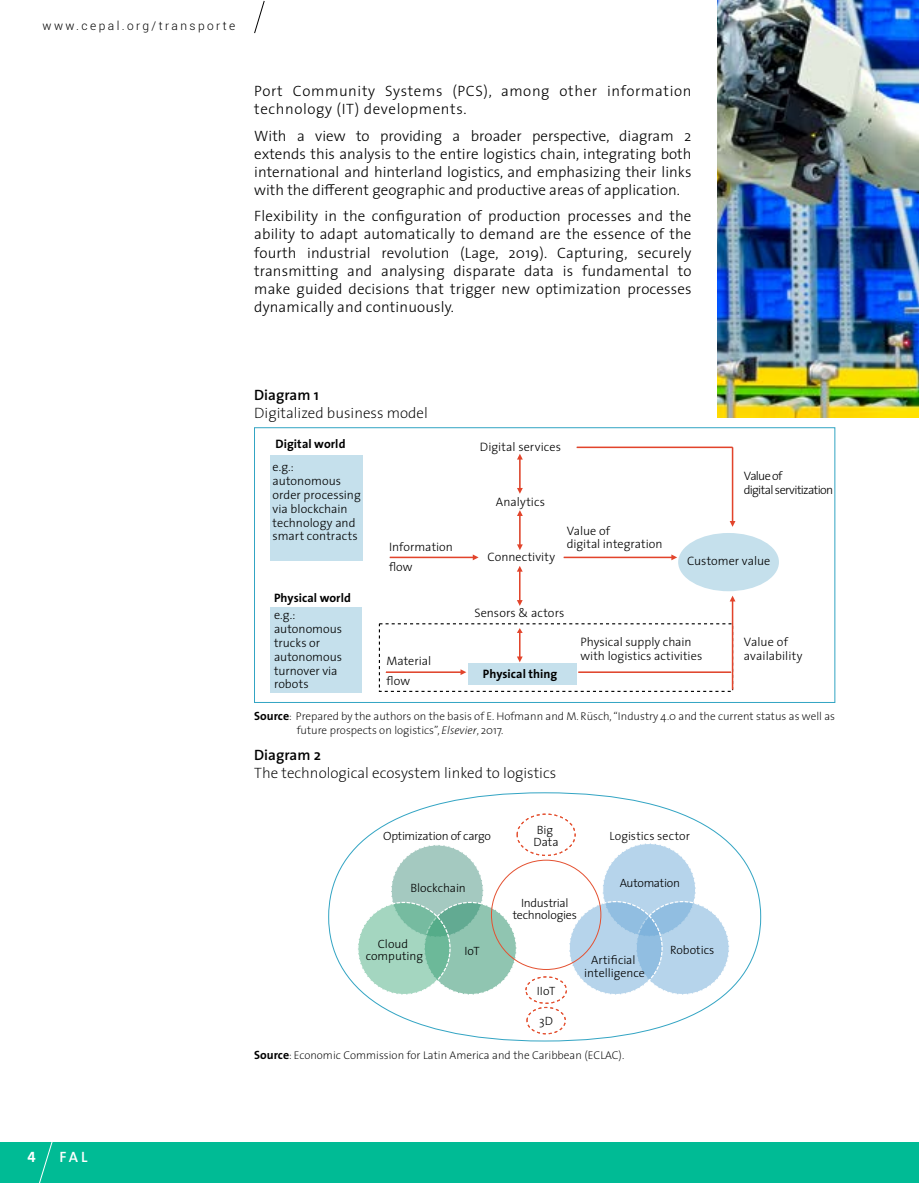
<style>
.page{position:relative;width:919px;height:1183px;background:#fff}
.page>*{position:absolute;margin:0;border:0;box-sizing:border-box;transform-origin:0 0}
.t1{font:300 15px/18px "The Sans";letter-spacing:.01em;color:#000;text-align:justify}
.t2{font:300 15px/18px "The Sans";letter-spacing:.04em;color:#000}
.t3{font:200 15px "The Sans";color:#000}
.t4{font:600 15px "The Sans";color:#000}
.t5{font:600 15px "The Sans";color:#fff}
.t6{font:15px "The Sans Bold Expert";color:#fff}
.t7{font:300 12.3px/13.8px "The Sans";color:#000}
.t8{font:700 12.3px "The Sans";letter-spacing:.005em;color:#000}
.t9{font:300 12.3px/13.8px "The Sans";letter-spacing:-.055em;color:#000}
.t10{font:300 12px/12px "The Sans";letter-spacing:-.01em;color:#000;text-align:center}
.t11{font:300 12px "Roboto";letter-spacing:.2em;color:#000}
.t12{font:300 12px "The Sans";letter-spacing:.01em;color:#000}
.t13{font:200 11.25px/13.5px "The Sans";color:#000}
.s1{font-weight:700;font-size:12px}
.s2{font-style:italic}
</style>
<div class="page">
<div style="left:0;top:1141px;width:918px;height:41px;background:#00bb95"></div>
<svg style="left:254px;top:0;width:11px;height:34px"></svg>
<svg style="left:38px;top:1141px;width:15px;height:41px"></svg>
<img style="left:717px;top:0;width:201px;height:417px">
<div style="left:678px;top:533px;width:100px;height:58px;background:#c5e0ec;border-radius:50%"></div>
<div style="left:271px;top:455px;width:92px;height:105px;background:#c5e0ec"></div>
<div style="left:270px;top:607px;width:92px;height:85px;background:#c5e0ec"></div>
<div style="left:468px;top:663px;width:108px;height:21px;background:#c5e0ec"></div>
<div style="left:254px;top:427px;width:581px;height:275px;border:1px solid #32a4c3"></div>
<hr style="left:386px;top:671px;width:75px;height:1px;background:#e2442b">
<svg style="left:460px;top:669px;width:6px;height:6px"></svg>
<hr style="left:390px;top:556px;width:83px;height:2px;background:#e2442b">
<svg style="left:472px;top:554px;width:6px;height:6px"></svg>
<hr style="left:519px;top:458px;width:1px;height:31px;background:#e2442b">
<svg style="left:517px;top:488px;width:5px;height:5px"></svg>
<svg style="left:517px;top:454px;width:5px;height:5px"></svg>
<hr style="left:519px;top:515px;width:1px;height:30px;background:#e2442b">
<svg style="left:517px;top:544px;width:5px;height:6px"></svg>
<svg style="left:517px;top:510px;width:5px;height:6px"></svg>
<hr style="left:519px;top:570px;width:1px;height:31px;background:#e2442b">
<svg style="left:517px;top:600px;width:5px;height:5px"></svg>
<svg style="left:517px;top:566px;width:5px;height:5px"></svg>
<svg style="left:517px;top:628px;width:5px;height:34px"></svg>
<hr style="left:563px;top:556px;width:109px;height:2px;background:#e2442b">
<svg style="left:671px;top:554px;width:6px;height:6px"></svg>
<hr style="left:731px;top:600px;width:2px;height:89px;background:#e2442b">
<svg style="left:730px;top:595px;width:5px;height:6px"></svg>
<hr style="left:578px;top:671px;width:153px;height:1px;background:#e2442b">
<hr style="left:731px;top:447px;width:2px;height:75px;background:#e2442b">
<svg style="left:729px;top:521px;width:6px;height:5px"></svg>
<hr style="left:576px;top:446px;width:156px;height:2px;background:#e2442b">
<div style="left:391px;top:844px;width:92px;height:92px;background:#a4c9c0;border-radius:50%"></div>
<svg style="left:424px;top:902px;width:92px;height:92px;background:#8cc1ac"></svg>
<svg style="left:358px;top:902px;width:92px;height:92px;background:#96ceb6"></svg>
<div style="left:602px;top:843px;width:93px;height:93px;background:#b6d4eb;border-radius:50%"></div>
<svg style="left:636px;top:901px;width:93px;height:93px;background:#b2d1ea"></svg>
<svg style="left:569px;top:901px;width:93px;height:93px;background:#adcde6"></svg>
<div style="left:525px;top:976px;width:42px;height:27px;background:#fff;border:1px dashed #e45131;border-radius:50%"></div>
<div style="left:525px;top:976px;width:42px;height:27px;border:1px dashed #e45131;border-radius:50%"></div>
<div style="left:516px;top:813px;width:59px;height:42px;background:#fff;border:1px dashed #e45131;border-radius:50%"></div>
<div style="left:516px;top:813px;width:59px;height:42px;border:1px dashed #e45131;border-radius:50%"></div>
<div style="left:526px;top:1006px;width:40px;height:28px;background:#fff;border:1px dashed #e45131;border-radius:50%"></div>
<div style="left:526px;top:1006px;width:40px;height:28px;border:1px dashed #e45131;border-radius:50%"></div>
<p class="t11" style="left:43px;top:18px;width:194px">www.cepal.org/transporte</p>
<p class="t2" style="left:254px;top:82px;width:439px">Port Community Systems (PCS), among other information technology (IT) developments.</p>
<p class="t1" style="left:254px;top:126px;width:439px">With a view to providing a broader perspective, diagram 2 extends this analysis to the entire logistics chain, integrating both international and hinterland logistics, and emphasizing their links with the different geographic and productive areas of application.</p>
<p class="t1" style="left:254px;top:207px;width:439px">Flexibility in the configuration of production processes and the ability to adapt automatically to demand are the essence of the fourth industrial revolution (Lage, 2019). Capturing, securely transmitting and analysing disparate data is fundamental to make guided decisions that trigger new optimization processes dynamically and continuously.</p>
<p class="t4" style="left:254px;top:382px;width:66px">Diagram 1</p>
<p class="t3" style="left:254px;top:404px;width:175px">Digitalized business model</p>
<p class="t8" style="left:275px;top:433px;width:71px">Digital world</p>
<p class="t7" style="left:272px;top:460px;width:90px">e.g.: autonomous order processing via blockchain technology and smart contracts</p>
<p class="t8" style="left:274px;top:587px;width:78px">Physical world</p>
<p class="t7" style="left:274px;top:608px;width:69px">e.g.: autonomous trucks or autonomous turnover via robots</p>
<p class="t7" style="left:389px;top:535px;width:65px;line-height:20.9px">Information flow</p>
<p class="t7" style="left:386px;top:651px;width:46px;line-height:19.4px">Material flow</p>
<p class="t7" style="left:480px;top:439px;width:83px">Digital services</p>
<p class="t7" style="left:496px;top:495px;width:51px">Analytics</p>
<p class="t7" style="left:487px;top:549px;width:69px">Connectivity</p>
<p class="t7" style="left:566px;top:523px;width:97px">Value of<br>digital integration</p>
<p class="t7" style="left:474px;top:605px;width:91px">Sensors &amp; actors</p>
<p class="t9" style="left:743px;top:469px;width:91px">Value of<br>digital servitization</p>
<p class="t7" style="left:687px;top:553px;width:85px">Customer value</p>
<p class="t8" style="left:483px;top:663px;width:76px">Physical thing</p>
<p class="t7" style="left:580px;top:634px;width:123px">Physical supply chain with logistics activities</p>
<p class="t7" style="left:743px;top:634px;width:60px">Value of availability</p>
<p class="t13" style="left:297px;top:710px;width:539px;text-indent:-43px"><span class="s1">Source</span>: Prepared by the authors on the basis of E. Hofmann and M. Rüsch, “Industry 4.0 and the current status as well as future prospects on logistics”, <span class="s2">Elsevier</span>, 2017.</p>
<p class="t4" style="left:254px;top:742px;width:68px">Diagram 2</p>
<p class="t3" style="left:254px;top:765px;width:303px">The technological ecosystem linked to logistics</p>
<p class="t10" style="left:533px;top:823px;width:27px;text-align:left">Big<br>Data</p>
<p class="t10" style="left:383px;top:829px;width:109px">Optimization of cargo</p>
<p class="t12" style="left:609px;top:825px;width:82px">Logistics sector</p>
<p class="t10" style="left:410px;top:881px;width:57px">Blockchain</p>
<p class="t10" style="left:512px;top:896px;width:66px">Industrial technologies</p>
<p class="t10" style="left:619px;top:876px;width:62px">Automation</p>
<p class="t10" style="left:366px;top:937px;width:59px">Cloud computing</p>
<p class="t10" style="left:670px;top:943px;width:46px">Robotics</p>
<p class="t10" style="left:464px;top:944px;width:17px">IoT</p>
<p class="t10" style="left:584px;top:952px;width:62px;line-height:13.4px">Artificial intelligence</p>
<p class="t10" style="left:537px;top:983px;width:20px">IIoT</p>
<p class="t10" style="left:539px;top:1014px;width:15px">3D</p>
<p class="t13" style="left:254px;top:1048px;width:371px"><span class="s1">Source</span>: Economic Commission for Latin America and the Caribbean (ECLAC).</p>
<p class="t6" style="left:28px;top:1143px;width:10px">4</p>
<p class="t5" style="left:60px;top:1143px;width:29px">FAL</p>
</div>
